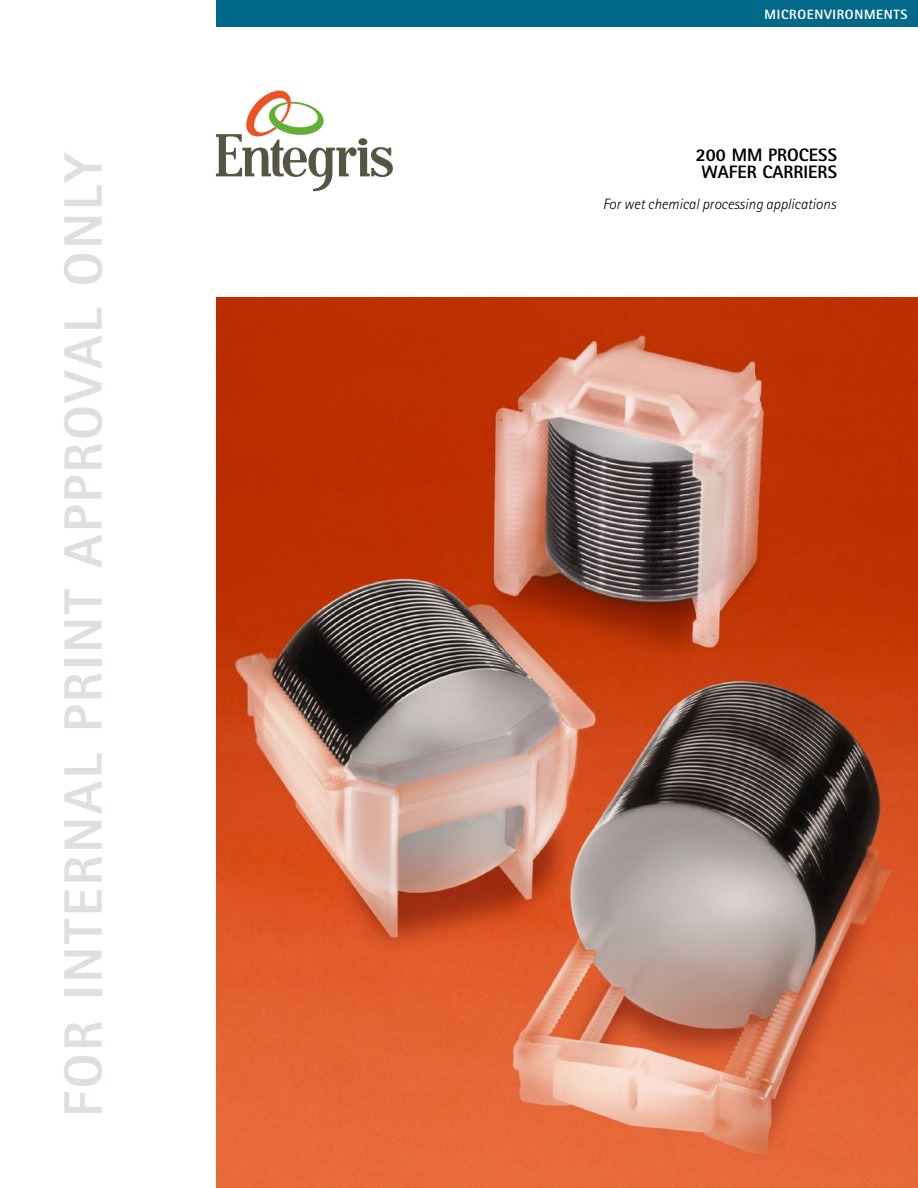
<style>
.page{position:relative;width:918px;height:1188px;background:#fff}
.page>*{position:absolute;margin:0;border:0;box-sizing:border-box;transform-origin:0 0}
.t1{font:800 54px "Rotis Sans Serif";letter-spacing:.05em;color:#dedfdf}
.t2{font:800 18px/16.5px "Rotis Sans Serif";color:#000;text-align:center}
.t3{font:italic 300 15px "Rotis Sans Serif";color:#000}
.t4{font:800 13.5px "Rotis Sans Serif";letter-spacing:.05em;color:#fff}
</style>
<div class="page">
<div style="left:216px;top:0;width:702px;height:27px;background:#006888"></div>
<svg style="left:216px;top:91px;width:177px;height:100px"></svg>
<img style="left:216px;top:297px;width:702px;height:891px">
<h1 class="t1" style="left:49px;top:1117px;width:967px;rotate:-90deg">FOR INTERNAL PRINT APPROVAL ONLY</h1>
<p class="t4" style="left:765px;top:6px;width:21px">MICROE</p>
<p class="t4" style="left:814px;top:6px;width:93px">NVIRO NME NTS</p>
<p class="t2" style="left:696px;top:146px;width:143px">200 MM PROCESS<br>WAFER CARRIERS</p>
<p class="t3" style="left:603px;top:195px;width:234px">For wet chemical processing applications</p>
</div>
